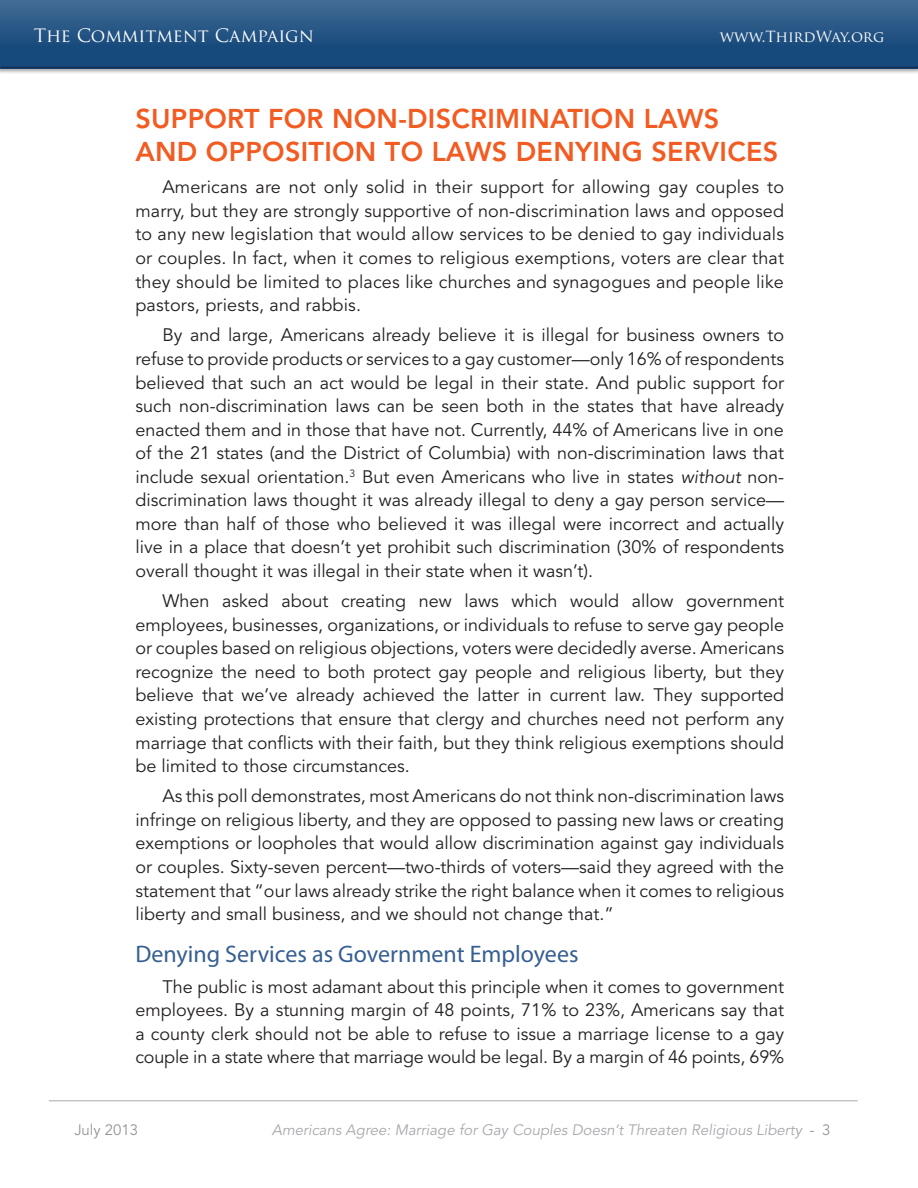
<style>
.page{position:relative;width:918px;height:1188px;background:#fff}
.page>*{position:absolute;margin:0;border:0;box-sizing:border-box;transform-origin:0 0}
.brief_Head{font:800 27px/32.4px "Avenir LT Std";letter-spacing:.01em;color:#f25b21}
.brief_Subhead{font:24px "Myriad Pro";color:#365f91}
.Digest_BODY{font:18px/23.5px "Avenir LT Std";color:#231f20;text-align:justify}
.t1{font:18px "Trajan Pro";color:#fff}
.t2{font:italic 15px "Avenir LT Std";color:#a8a9ad}
.t3{font:15px "Trajan Pro";letter-spacing:-.02em;color:#fff}
.t4{font:15px "Avenir LT Std";color:#939598}
.s1{font-style:italic}
.s2{font-style:normal;color:#939598}
</style>
<div class="page">
<hr style="left:49px;top:1100px;width:809px;height:1px;background:#a8a9ad">
<div style="left:0;top:0;width:918px;height:74px;background:#231f20;opacity:.4"></div>
<div style="left:0;top:0;width:918px;height:68px;background:linear-gradient(to bottom,#3f6a93,#0e4275)"></div>
<hr style="left:1px;top:67px;width:917px;height:1px;background:#142c52">
<p class="t1" style="left:34px;top:24px;width:281px">The Commitment Campaign</p>
<p class="t3" style="left:720px;top:27px;width:166px">www.ThirdWay.org</p>
<p class="brief_Head" style="left:135px;top:103px;width:644px">SUPPORT FOR NON-DISCRIMINATION LAWS<br>AND OPPOSITION TO LAWS DENYING SERVICES</p>
<p class="Digest_BODY" style="left:135px;top:176px;width:650px;text-indent:27px">Americans are not only solid in their support for allowing gay couples to marry, but they are strongly supportive of non-discrimination laws and opposed to any new legislation that would allow services to be denied to gay individuals or couples. In fact, when it comes to religious exemptions, voters are clear that they should be limited to places like churches and synagogues and people like pastors, priests, and rabbis.</p>
<p class="Digest_BODY" style="left:135px;top:324px;width:650px;text-indent:27px">By and large, Americans already believe it is illegal for business owners to refuse to provide products or services to a gay customer—only 16% of respondents believed that such an act would be legal in their state. And public support for such non-discrimination laws can be seen both in the states that have already enacted them and in those that have not. Currently, 44% of Americans live in one of the 21 states (and the District of Columbia) with non-discrimination laws that include sexual orientation.<sup>3</sup> But even Americans who live in states <span class="s1">without</span> non&shy;discrimination laws thought it was already illegal to deny a gay person service— more than half of those who believed it was illegal were incorrect and actually live in a place that doesn’t yet prohibit such discrimination (30% of respondents overall thought it was illegal in their state when it wasn’t).</p>
<p class="Digest_BODY" style="left:135px;top:590px;width:650px;text-indent:27px">When asked about creating new laws which would allow government employees, businesses, organizations, or individuals to refuse to serve gay people or couples based on religious objections, voters were decidedly averse. Americans recognize the need to both protect gay people and religious liberty, but they believe that we’ve already achieved the latter in current law. They supported existing protections that ensure that clergy and churches need not perform any marriage that conflicts with their faith, but they think religious exemptions should be limited to those circumstances.</p>
<p class="Digest_BODY" style="left:135px;top:785px;width:650px;text-indent:27px">As this poll demonstrates, most Americans do not think non-discrimination laws infringe on religious liberty, and they are opposed to passing new laws or creating exemptions or loopholes that would allow discrimination against gay individuals or couples. Sixty-seven percent—two-thirds of voters—said they agreed with the statement that “our laws already strike the right balance when it comes to religious liberty and small business, and we should not change that.”</p>
<p class="brief_Subhead" style="left:135px;top:941px;width:445px">Denying Services as Government Employees</p>
<p class="Digest_BODY" style="left:135px;top:975px;width:650px;text-indent:27px">The public is most adamant about this principle when it comes to government employees. By a stunning margin of 48 points, 71% to 23%, Americans say that a county clerk should not be able to refuse to issue a marriage license to a gay couple in a state where that marriage would be legal. By a margin of 46 points, 69%</p>
<p class="t4" style="left:74px;top:1121px;width:65px">July 2013</p>
<p class="t2" style="left:272px;top:1121px;width:560px">Americans Agree: Marriage for Gay Couples Doesn’t Threaten Religious Liberty <span class="s2">- 3</span></p>
</div>
